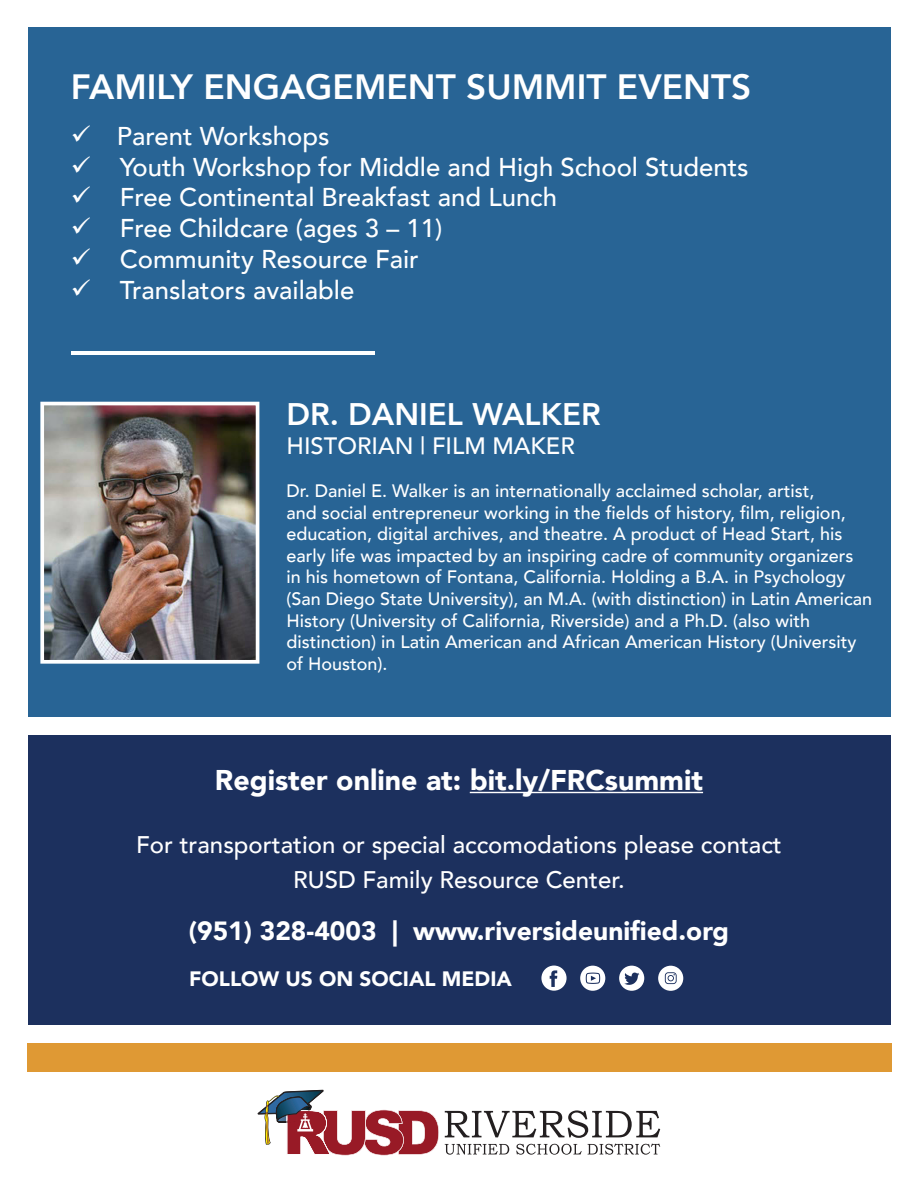
<style>
.page{position:relative;width:918px;height:1188px;background:#fff}
.page>*{position:absolute;margin:0;border:0;box-sizing:border-box;transform-origin:0 0}
.t1{font:800 35.1px "Avenir";color:#fff}
.t2{font:800 31.2px "Avenir";color:#fff}
.t3{font:900 28.5px "Avenir";color:#fff}
.t4{font:900 26.25px "Avenir";color:#fff}
.t5{font:500 25.65px "Avenir";color:#fff}
.t6{font:500 24px "Avenir";color:#fff}
.t7{font:500 23.7px "Avenir";color:#fff}
.t8{font:900 20.85px "Avenir";color:#fff}
.t9{font:500 18px/21.6px "Avenir";color:#fff}
</style>
<div class="page">
<div style="left:29px;top:27px;width:862px;height:690px;background:#286495"></div>
<div style="left:29px;top:735px;width:862px;height:290px;background:#1c305e"></div>
<svg style="left:541px;top:966px;width:26px;height:25px"></svg>
<svg style="left:580px;top:966px;width:25px;height:25px"></svg>
<svg style="left:619px;top:966px;width:25px;height:25px"></svg>
<svg style="left:658px;top:966px;width:25px;height:25px"></svg>
<hr style="left:470px;top:792px;width:233px;height:1px;background:#fff">
<hr style="left:71px;top:351px;width:304px;height:3px;background:#fff">
<div style="left:27px;top:1043px;width:864px;height:29px;background:#df9934"></div>
<img style="left:45px;top:407px;width:209px;height:252px">
<div style="left:40px;top:402px;width:219px;height:262px;border:4px solid #fff"></div>
<svg style="left:258px;top:1090px;width:181px;height:65px"></svg>
<svg style="left:445px;top:1110px;width:215px;height:28px"></svg>
<svg style="left:445px;top:1144px;width:64px;height:11px"></svg>
<svg style="left:516px;top:1144px;width:66px;height:11px"></svg>
<svg style="left:588px;top:1144px;width:72px;height:11px"></svg>
<p class="t1" style="left:71px;top:59px;width:682px">FAMILY ENGAGEMENT SUMMIT EVENTS</p>
<p class="t5" style="left:71px;top:114px;width:260px">✓ Parent Workshops</p>
<p class="t5" style="left:71px;top:145px;width:679px">✓ Youth Workshop for Middle and High School Students</p>
<p class="t5" style="left:71px;top:175px;width:488px">✓ Free Continental Breakfast and Lunch</p>
<p class="t5" style="left:71px;top:206px;width:373px">✓ Free Childcare (ages 3 – 11)</p>
<p class="t5" style="left:71px;top:237px;width:349px">✓ Community Resource Fair</p>
<p class="t5" style="left:71px;top:268px;width:285px">✓ Translators available</p>
<p class="t2" style="left:287px;top:390px;width:316px">DR. DANIEL WALKER</p>
<p class="t7" style="left:287px;top:425px;width:290px">HISTORIAN | FILM MAKER</p>
<p class="t9" style="left:287px;top:479px;width:587px">Dr. Daniel E. Walker is an internationally acclaimed scholar, artist,<br>and social entrepreneur working in the fields of history, film, religion, education, digital archives, and theatre. A product of Head Start, his early life was impacted by an inspiring cadre of community organizers in his hometown of Fontana, California. Holding a B.A. in Psychology (San Diego State University), an M.A. (with distinction) in Latin American History (University of California, Riverside) and a Ph.D. (also with distinction) in Latin American and African American History (University of Houston).</p>
<p class="t3" style="left:215px;top:756px;width:490px">Register online at: bit.ly/FRCsummit</p>
<p class="t6" style="left:136px;top:824px;width:647px">For transportation or special accomodations please contact</p>
<p class="t6" style="left:293px;top:859px;width:333px">RUSD Family Resource Center.</p>
<p class="t4" style="left:189px;top:909px;width:542px">(951) 328-4003 | www.riversideunified.org</p>
<p class="t8" style="left:189px;top:961px;width:324px">FOLLOW US ON SOCIAL MEDIA</p>
</div>
